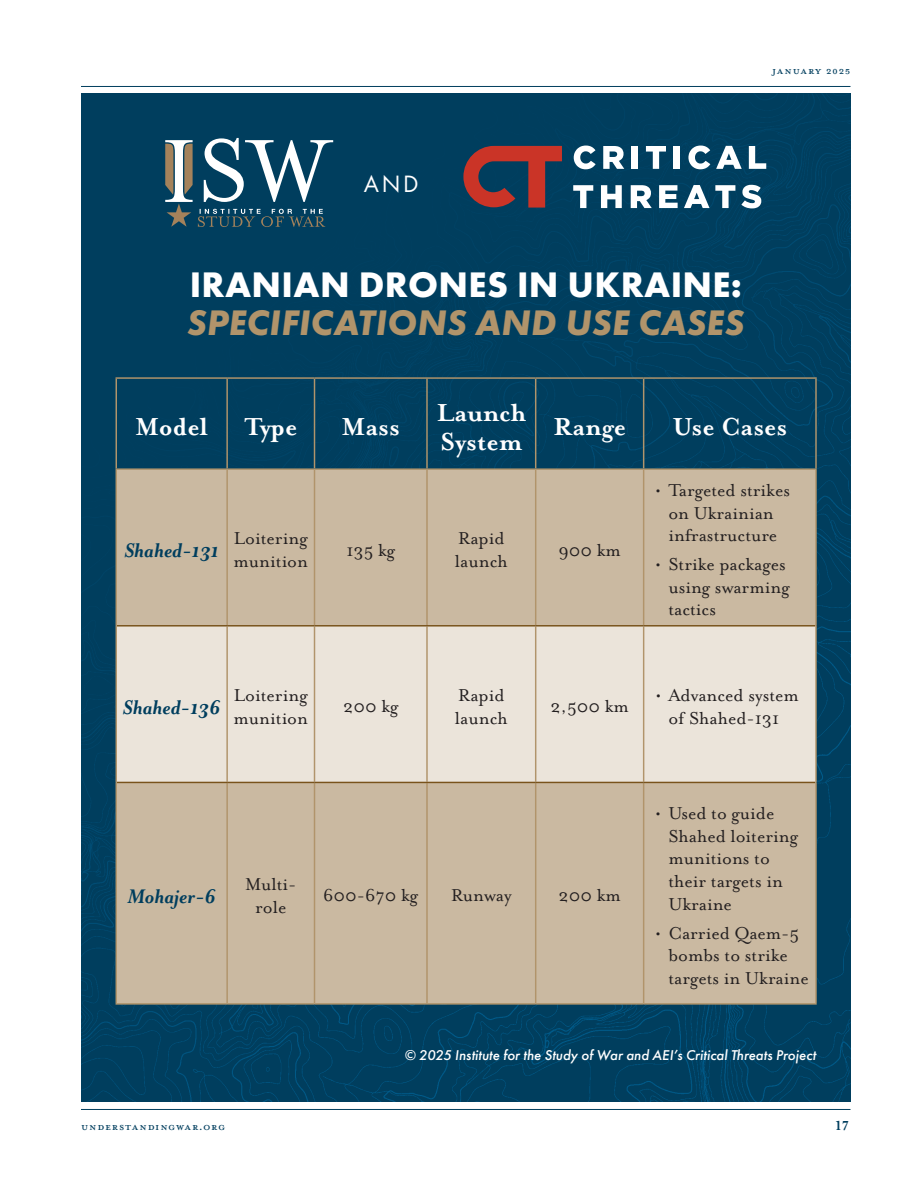
<style>
.page{position:relative;width:918px;height:1188px;background:#fff}
.page>*{position:absolute;margin:0;border:0;box-sizing:border-box;transform-origin:0 0}
.t1{font:italic 700 36.9px/38.4px "Futura PT";letter-spacing:.01em;color:#b1946b}
.t2{font:700 28.2px/28.2px "Mrs Eaves OT";color:#fff}
.t3{font:24.6px "Futura PT";color:#fff}
.t4{font:italic 700 22.65px "Mrs Eaves OT";color:#003e5e}
.t5{font:19.8px/22.6px "Mrs Eaves OT";color:#231f20}
.t6{font:15px "Mrs Eaves All Petite Caps OT";letter-spacing:.05em;color:#003e5e}
.t7{font:700 15px "Mrs Eaves OT";color:#003e5e}
.t8{font:italic 500 14.7px "Futura PT";color:#fff}
.s1{font-style:normal;color:#fff}
</style>
<div class="page">
<hr style="left:81px;top:86px;width:769px;height:1px;background:#003e5e">
<hr style="left:81px;top:1109px;width:769px;height:1px;background:#003e5e">
<div style="left:81px;top:94px;width:769px;height:1008px;background:#003e5e"></div>
<div style="left:117px;top:470px;width:698px;height:533px;background:#cab9a1"></div>
<div style="left:117px;top:627px;width:698px;height:155px;background:#ebe4da"></div>
<hr style="left:226px;top:379px;width:2px;height:89px;background:#b1946b">
<hr style="left:314px;top:379px;width:1px;height:89px;background:#b1946b">
<hr style="left:426px;top:379px;width:2px;height:89px;background:#b1946b">
<hr style="left:535px;top:379px;width:1px;height:89px;background:#b1946b">
<hr style="left:643px;top:379px;width:1px;height:89px;background:#b1946b">
<hr style="left:226px;top:470px;width:2px;height:155px;background:#b1946b">
<hr style="left:314px;top:470px;width:1px;height:155px;background:#b1946b">
<hr style="left:426px;top:470px;width:2px;height:155px;background:#b1946b">
<hr style="left:535px;top:470px;width:1px;height:155px;background:#b1946b">
<hr style="left:643px;top:470px;width:1px;height:155px;background:#b1946b">
<hr style="left:226px;top:627px;width:2px;height:155px;background:#b1946b">
<hr style="left:314px;top:627px;width:1px;height:155px;background:#b1946b">
<hr style="left:426px;top:627px;width:2px;height:155px;background:#b1946b">
<hr style="left:535px;top:627px;width:1px;height:155px;background:#b1946b">
<hr style="left:643px;top:627px;width:1px;height:155px;background:#b1946b">
<hr style="left:226px;top:783px;width:2px;height:220px;background:#b1946b">
<hr style="left:314px;top:783px;width:1px;height:220px;background:#b1946b">
<hr style="left:426px;top:783px;width:2px;height:220px;background:#b1946b">
<hr style="left:535px;top:783px;width:1px;height:220px;background:#b1946b">
<hr style="left:643px;top:783px;width:1px;height:220px;background:#b1946b">
<hr style="left:117px;top:625px;width:110px;height:2px;background:#79531b">
<hr style="left:227px;top:625px;width:88px;height:2px;background:#79531b">
<hr style="left:315px;top:625px;width:112px;height:2px;background:#79531b">
<hr style="left:427px;top:625px;width:109px;height:2px;background:#79531b">
<hr style="left:536px;top:625px;width:108px;height:2px;background:#79531b">
<hr style="left:644px;top:625px;width:171px;height:2px;background:#79531b">
<hr style="left:117px;top:782px;width:110px;height:1px;background:#79531b">
<hr style="left:227px;top:782px;width:88px;height:1px;background:#79531b">
<hr style="left:315px;top:782px;width:112px;height:1px;background:#79531b">
<hr style="left:427px;top:782px;width:109px;height:1px;background:#79531b">
<hr style="left:536px;top:782px;width:108px;height:1px;background:#79531b">
<hr style="left:644px;top:782px;width:171px;height:1px;background:#79531b">
<hr style="left:116px;top:626px;width:1px;height:156px;background:#b1946b">
<hr style="left:815px;top:626px;width:2px;height:156px;background:#b1946b">
<hr style="left:116px;top:782px;width:1px;height:221px;background:#b1946b">
<hr style="left:815px;top:782px;width:2px;height:221px;background:#b1946b">
<hr style="left:116px;top:1003px;width:111px;height:2px;background:#b1946b">
<hr style="left:227px;top:1003px;width:88px;height:2px;background:#b1946b">
<hr style="left:315px;top:1003px;width:112px;height:2px;background:#b1946b">
<hr style="left:427px;top:1003px;width:109px;height:2px;background:#b1946b">
<hr style="left:536px;top:1003px;width:108px;height:2px;background:#b1946b">
<hr style="left:644px;top:1003px;width:173px;height:2px;background:#b1946b">
<hr style="left:116px;top:470px;width:1px;height:156px;background:#b1946b">
<hr style="left:815px;top:470px;width:2px;height:156px;background:#b1946b">
<hr style="left:116px;top:377px;width:111px;height:2px;background:#b1946b">
<hr style="left:116px;top:379px;width:1px;height:89px;background:#b1946b">
<hr style="left:227px;top:377px;width:88px;height:2px;background:#b1946b">
<hr style="left:315px;top:377px;width:112px;height:2px;background:#b1946b">
<hr style="left:427px;top:377px;width:109px;height:2px;background:#b1946b">
<hr style="left:536px;top:377px;width:108px;height:2px;background:#b1946b">
<hr style="left:644px;top:377px;width:173px;height:2px;background:#b1946b">
<hr style="left:815px;top:379px;width:2px;height:89px;background:#b1946b">
<hr style="left:116px;top:468px;width:111px;height:2px;background:#b1946b">
<hr style="left:227px;top:468px;width:88px;height:2px;background:#b1946b">
<hr style="left:315px;top:468px;width:112px;height:2px;background:#b1946b">
<hr style="left:427px;top:468px;width:109px;height:2px;background:#b1946b">
<hr style="left:536px;top:468px;width:108px;height:2px;background:#b1946b">
<hr style="left:644px;top:468px;width:173px;height:2px;background:#b1946b">
<svg style="left:165px;top:138px;width:168px;height:89px"></svg>
<svg style="left:463px;top:146px;width:99px;height:62px;background:#683841"></svg>
<svg style="left:574px;top:146px;width:22px;height:23px"></svg>
<svg style="left:603px;top:146px;width:21px;height:23px"></svg>
<div style="left:632px;top:146px;width:6px;height:23px;background:#fff"></div>
<svg style="left:646px;top:146px;width:20px;height:23px"></svg>
<div style="left:674px;top:146px;width:6px;height:23px;background:#fff"></div>
<svg style="left:688px;top:146px;width:22px;height:23px"></svg>
<svg style="left:716px;top:146px;width:26px;height:23px"></svg>
<svg style="left:749px;top:146px;width:17px;height:23px"></svg>
<svg style="left:573px;top:185px;width:20px;height:23px"></svg>
<svg style="left:601px;top:185px;width:21px;height:23px"></svg>
<svg style="left:631px;top:185px;width:21px;height:23px"></svg>
<svg style="left:659px;top:185px;width:19px;height:23px"></svg>
<svg style="left:684px;top:185px;width:51px;height:23px"></svg>
<svg style="left:741px;top:185px;width:20px;height:23px"></svg>
<p class="t6" style="left:772px;top:64px;width:80px">JANUARY 2025</p>
<p class="t3" style="left:364px;top:169px;width:57px">AND</p>
<p class="t1" style="left:187px;top:265px;width:559px"><span class="s1">IRANIAN DRONES IN UKRAINE:<br></span>SPECIFICATIONS AND USE CASES</p>
<p class="t2" style="left:135px;top:413px;width:74px">Model</p>
<p class="t2" style="left:244px;top:413px;width:54px">Type</p>
<p class="t2" style="left:342px;top:413px;width:60px">Mass</p>
<p class="t2" style="left:437px;top:399px;width:91px">Launch<br>System</p>
<p class="t2" style="left:553px;top:413px;width:74px">Range</p>
<p class="t2" style="left:673px;top:413px;width:116px">Use Cases</p>
<p class="t4" style="left:124px;top:538px;width:96px">Shahed-131</p>
<p class="t5" style="left:234px;top:527px;width:76px">Loitering munition</p>
<p class="t5" style="left:346px;top:539px;width:50px">135 kg</p>
<p class="t5" style="left:455px;top:527px;width:54px">Rapid launch</p>
<p class="t5" style="left:558px;top:539px;width:64px">900 km</p>
<p class="t5" style="left:656px;top:479px;width:136px;text-align:center">• Targeted strikes on Ukrainian infrastructure</p>
<p class="t5" style="left:668px;top:553px;width:123px;text-indent:-13px">• Strike packages using swarming tactics</p>
<p class="t4" style="left:123px;top:694px;width:99px">Shahed-136</p>
<p class="t5" style="left:234px;top:684px;width:76px">Loitering munition</p>
<p class="t5" style="left:343px;top:695px;width:57px">200 kg</p>
<p class="t5" style="left:455px;top:684px;width:54px">Rapid launch</p>
<p class="t5" style="left:551px;top:695px;width:80px">2,500 km</p>
<p class="t5" style="left:656px;top:684px;width:145px;text-align:center">• Advanced system of Shahed-131</p>
<p class="t4" style="left:127px;top:884px;width:90px">Mohajer-6</p>
<p class="t5" style="left:245px;top:873px;width:53px;text-align:center">Multi&shy;role</p>
<p class="t5" style="left:323px;top:884px;width:97px">600-670 kg</p>
<p class="t5" style="left:451px;top:884px;width:62px">Runway</p>
<p class="t5" style="left:559px;top:884px;width:64px">200 km</p>
<p class="t5" style="left:668px;top:802px;width:131px;text-indent:-13px">• Used to guide<br>Shahed loitering munitions to their targets in<br>Ukraine</p>
<p class="t5" style="left:668px;top:921px;width:142px;text-indent:-13px">• Carried Qaem-5 bombs to strike targets in Ukraine</p>
<p class="t8" style="left:404px;top:1046px;width:413px">© 2025 Institute for the Study of War and AEI’s Critical Threats Project</p>
<p class="t6" style="left:81px;top:1120px;width:146px">UNDERSTANDINGWAR.ORG</p>
<p class="t7" style="left:836px;top:1117px;width:15px">17</p>
</div>
